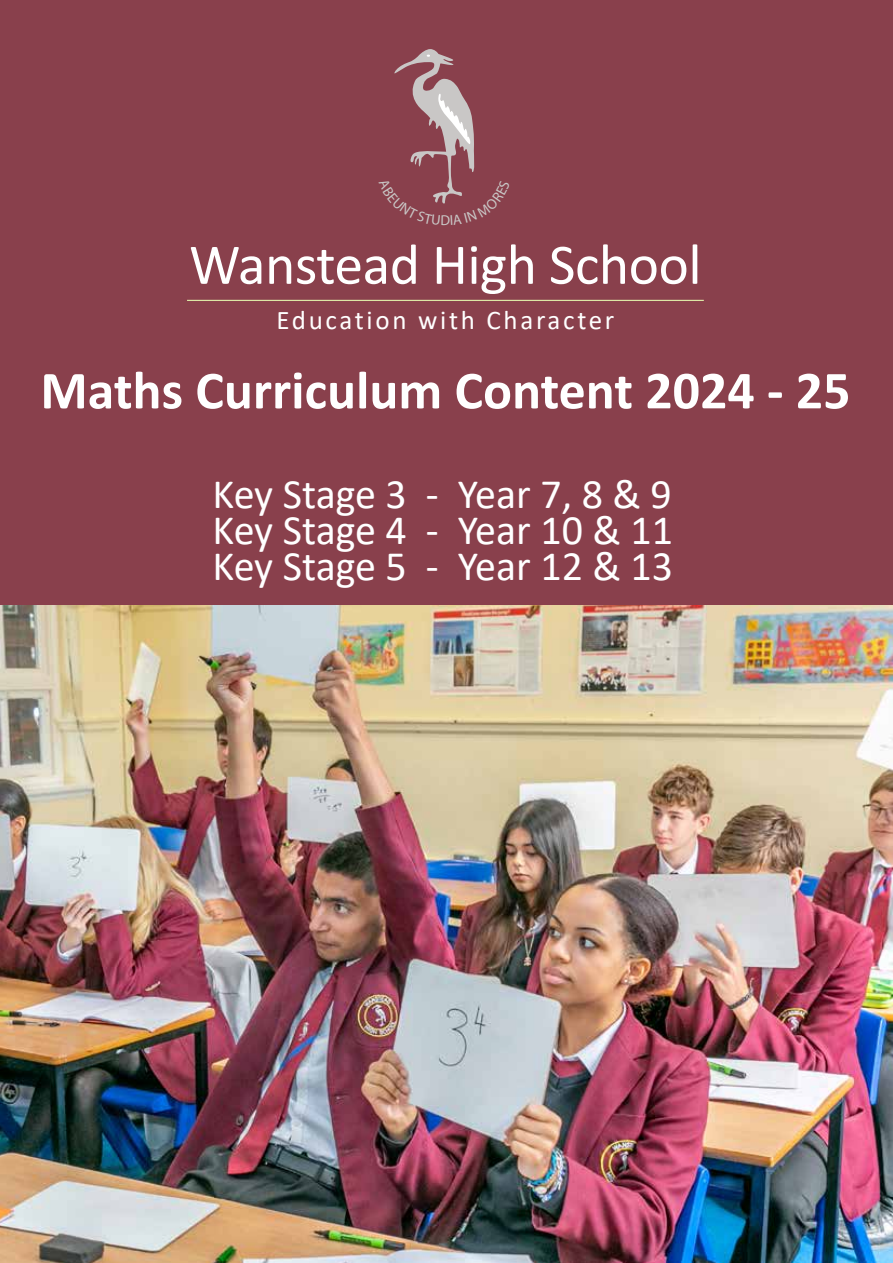
<style>
.page{position:relative;width:893px;height:1263px;background:#fff}
.page>*{position:absolute;margin:0;border:0;box-sizing:border-box;transform-origin:0 0}
.t1{font:57.75px "Calibri";letter-spacing:-.01em;color:#fff}
.t2{font:700 54px "Calibri";color:#fff}
.t3{font:42px/36px "Calibri";color:#fff;text-align:justify}
.t4{font:27px "Calibri";letter-spacing:.1em;color:#fff}
</style>
<div class="page">
<div style="left:0;top:0;width:893px;height:953px;background:#89404c"></div>
<hr style="left:187px;top:300px;width:517px;height:1px;background:#dce6a5">
<img style="left:0;top:606px;width:893px;height:657px">
<svg style="left:394px;top:49px;width:81px;height:155px"></svg>
<h1 class="t1" style="left:189px;top:224px;width:514px">Wanstead High School</h1>
<p class="t4" style="left:276px;top:301px;width:339px">Education with Character</p>
<p class="t2" style="left:40px;top:352px;width:811px">Maths Curriculum Content 2024 - 25</p>
<p class="t3" style="left:213px;top:475px;width:462px">Key Stage 3 - Year 7, 8 &amp; 9<br>Key Stage 4 - Year 10 &amp; 11<br>Key Stage 5 - Year 12 &amp; 13</p>
</div>
